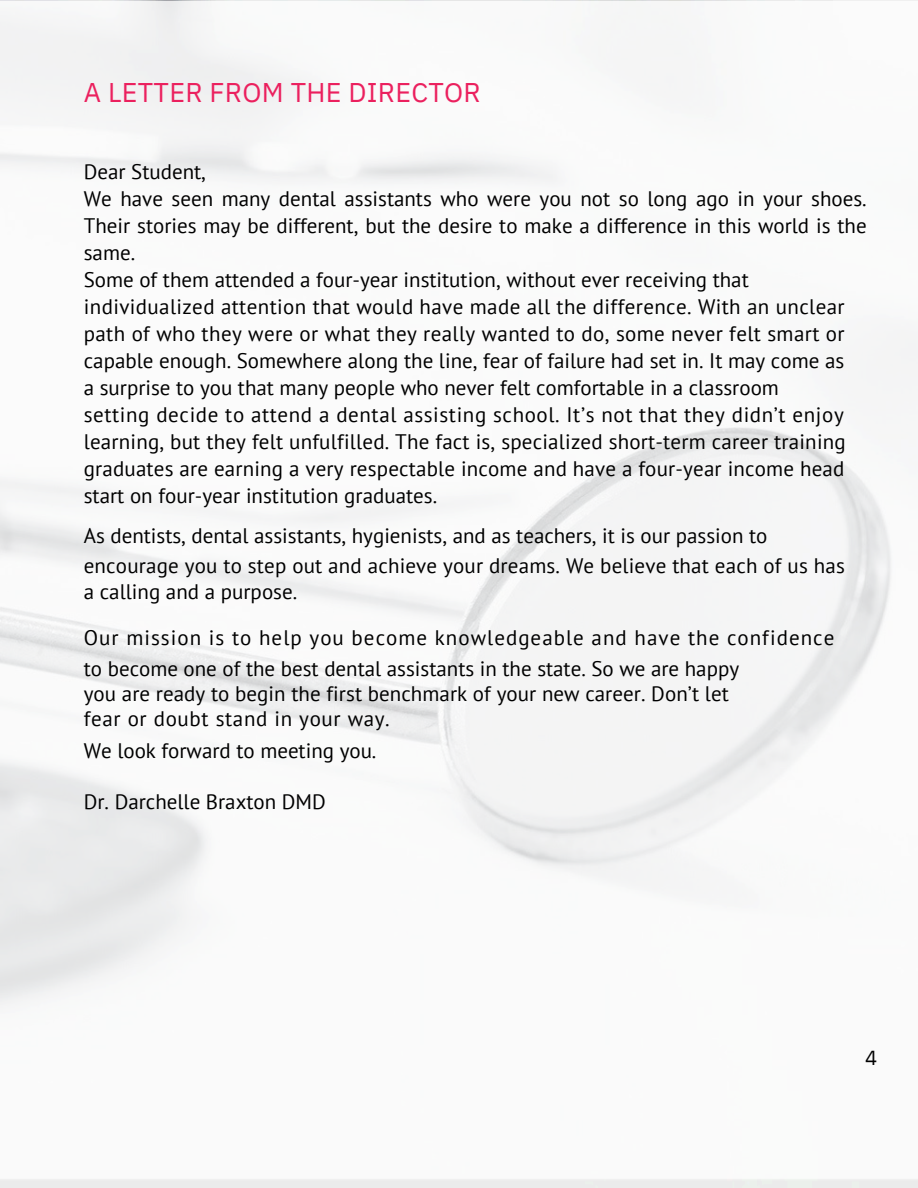
<style>
.page{position:relative;width:918px;height:1188px;background:#fff}
.page>*{position:absolute;margin:0;border:0;box-sizing:border-box;transform-origin:0 0}
.t1{font:27px "IBM Plex Sans";letter-spacing:.01em;color:#eb205e}
.t2{font:21px/27px "PT Sans";letter-spacing:.005em;color:#000;text-align:justify}
.t3{font:21px "PT Sans";letter-spacing:.03em;color:#000}
.t4{font:21px "PT Sans";letter-spacing:.05em;color:#000}
.t5{font:21px "PT Sans";letter-spacing:.035em;color:#000}
.t6{font:20.25px "IBM Plex Sans";color:#000}
</style>
<div class="page">
<p class="t1" style="left:84px;top:75px;width:398px">A LETTER FROM THE DIRECTOR</p>
<h1 class="t2" style="left:84px;top:158px;width:124px">Dear Student,</h1>
<p class="t2" style="left:84px;top:185px;width:784px">We have seen many dental assistants who were you not so long ago in your shoes.<br>Their stories may be different, but the desire to make a difference in this world is the same.</p>
<p class="t2" style="left:84px;top:266px;width:667px">Some of them attended a four-year institution, without ever receiving that</p>
<p class="t2" style="left:84px;top:293px;width:762px">individualized attention that would have made all the difference. With an unclear</p>
<p class="t2" style="left:84px;top:320px;width:762px">path of who they were or what they really wanted to do, some never felt smart or</p>
<p class="t2" style="left:84px;top:347px;width:762px">capable enough. Somewhere along the line, fear of failure had set in. It may come as</p>
<p class="t2" style="left:84px;top:374px;width:697px">a surprise to you that many people who never felt comfortable in a classroom</p>
<p class="t3" style="left:84px;top:401px;width:762px">setting decide to attend a dental assisting school. It’s not that they didn’t enjoy</p>
<p class="t2" style="left:84px;top:428px;width:763px">learning, but they felt unfulfilled. The fact is, specialized short-term career training</p>
<p class="t2" style="left:84px;top:455px;width:762px">graduates are earning a very respectable income and have a four-year income head</p>
<p class="t2" style="left:84px;top:482px;width:355px">start on four-year institution graduates.</p>
<p class="t2" style="left:84px;top:522px;width:685px">As dentists, dental assistants, hygienists, and as teachers, it is our passion to</p>
<p class="t2" style="left:84px;top:552px;width:763px">encourage you to step out and achieve your dreams. We believe that each of us has</p>
<p class="t2" style="left:84px;top:578px;width:215px">a calling and a purpose.</p>
<p class="t4" style="left:84px;top:624px;width:752px">Our mission is to help you become knowledgeable and have the confidence</p>
<p class="t2" style="left:84px;top:654px;width:657px">to become one of the best dental assistants in the state. So we are happy</p>
<p class="t2" style="left:84px;top:680px;width:647px">you are ready to begin the first benchmark of your new career. Don’t let</p>
<p class="t5" style="left:84px;top:705px;width:308px">fear or doubt stand in your way.</p>
<p class="t2" style="left:84px;top:736px;width:294px">We look forward to meeting you.</p>
<p class="t2" style="left:84px;top:788px;width:244px">Dr. Darchelle Braxton DMD</p>
<p class="t6" style="left:865px;top:1045px;width:14px">4</p>
</div>
